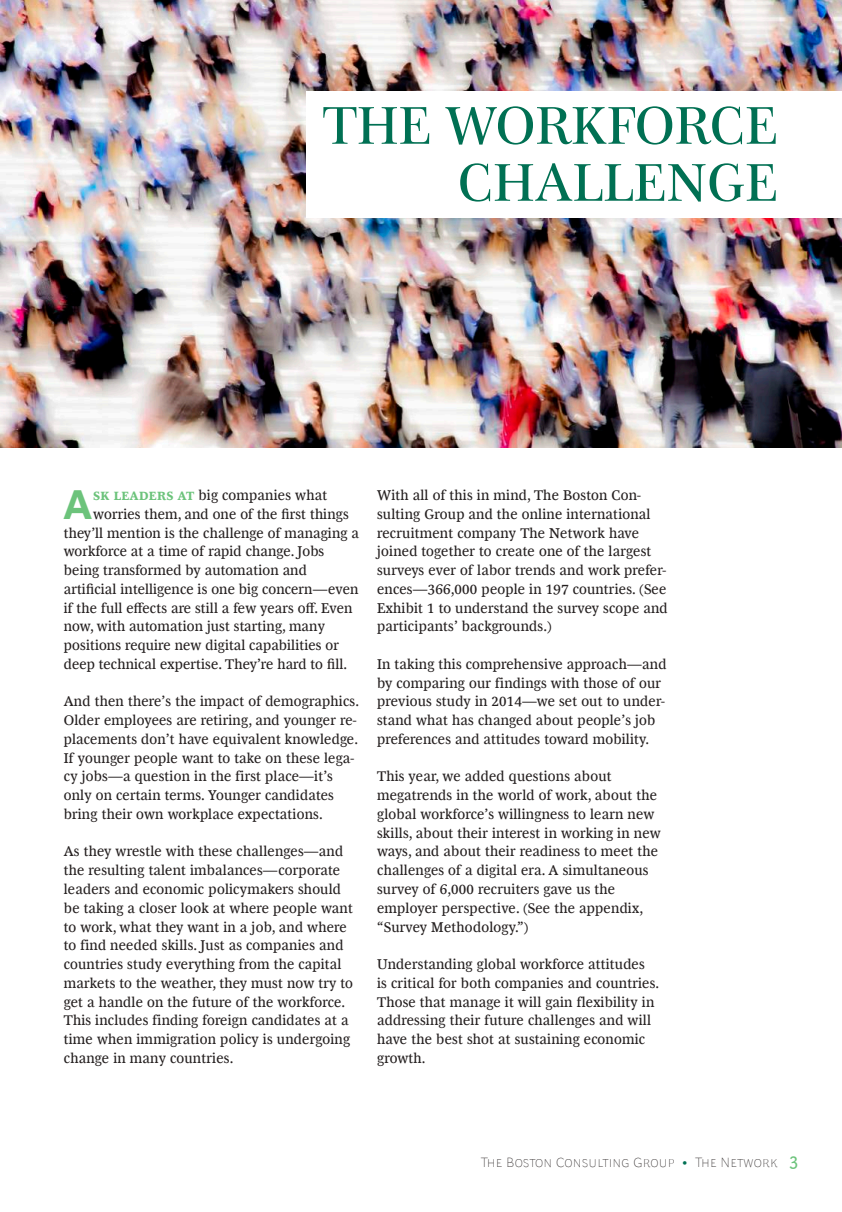
<style>
.page{position:relative;width:842px;height:1212px;background:#fff}
.page>*{position:absolute;margin:0;border:0;box-sizing:border-box;transform-origin:0 0}
.t1{font:54px/57px "Henderson BCG Serif Head";color:#007053;text-align:right}
.t2{font:700 41.85px "Henderson BCG Sans";color:#6cc37b}
.t3{font:14.25px/18.8px "Henderson BCG Serif";letter-spacing:.015em;color:#241f1f}
.t4{font:100 13.5px "Henderson BCG Sans";letter-spacing:.01em;color:#241f1f}
.s1{font-weight:700;color:#6cc37b}
.s2{font-weight:300;font-size:12px;color:#007053}
.s3{font-weight:400;font-size:18px;color:#6cc37b}
</style>
<div class="page">
<img style="left:0;top:0;width:842px;height:448px">
<div style="left:306px;top:91px;width:536px;height:127px;background:#fff"></div>
<h1 class="t1" style="left:323px;top:93px;width:457px">THE WORKFORCE<br>CHALLENGE</h1>
<h2 class="t2" style="left:64px;top:474px;width:30px">A</h2>
<p class="t3" style="left:93px;top:485px;width:235px"><span class="s1">SK LEADERS AT</span> big companies what</p>
<p class="t3" style="left:93px;top:503px;width:257px">worries them, and one of the first things</p>
<p class="t3" style="left:64px;top:522px;width:297px">they’ll mention is the challenge of managing a</p>
<p class="t3" style="left:64px;top:541px;width:262px">workforce at a time of rapid change. Jobs</p>
<p class="t3" style="left:64px;top:560px;width:245px">being transformed by automation and</p>
<p class="t3" style="left:64px;top:578px;width:296px">artificial intelligence is one big concern—even</p>
<p class="t3" style="left:64px;top:597px;width:290px">if the full effects are still a few years off. Even</p>
<p class="t3" style="left:64px;top:616px;width:263px">now, with automation just starting, many</p>
<p class="t3" style="left:64px;top:635px;width:277px">positions require new digital capabilities or</p>
<p class="t3" style="left:64px;top:653px;width:285px">deep technical expertise. They’re hard to fill.</p>
<p class="t3" style="left:64px;top:691px;width:297px">And then there’s the impact of demographics.<br>Older employees are retiring, and younger re&shy;placements don’t have equivalent knowledge.<br>If younger people want to take on these lega&shy;cy jobs—a question in the first place—it’s only on certain terms. Younger candidates bring their own workplace expectations.</p>
<p class="t3" style="left:64px;top:841px;width:291px">As they wrestle with these challenges—and the resulting talent imbalances—corporate leaders and economic policymakers should be taking a closer look at where people want to work, what they want in a job, and where to find needed skills. Just as companies and countries study everything from the capital markets to the weather, they must now try to get a handle on the future of the workforce.<br>This includes finding foreign candidates at a time when immigration policy is undergoing change in many countries.</p>
<p class="t3" style="left:377px;top:485px;width:292px">With all of this in mind, The Boston Con&shy;sulting Group and the online international recruitment company The Network have joined together to create one of the largest surveys ever of labor trends and work prefer&shy;ences—366,000 people in 197 countries. (See Exhibit 1 to understand the survey scope and participants’ backgrounds.)</p>
<p class="t3" style="left:377px;top:653px;width:291px">In taking this comprehensive approach—and by comparing our findings with those of our previous study in 2014—we set out to under&shy;stand what has changed about people’s job preferences and attitudes toward mobility.</p>
<p class="t3" style="left:377px;top:766px;width:285px">This year, we added questions about megatrends in the world of work, about the global workforce’s willingness to learn new skills, about their interest in working in new ways, and about their readiness to meet the challenges of a digital era. A simultaneous survey of 6,000 recruiters gave us the employer perspective. (See the appendix, “Survey Methodology.”)</p>
<p class="t3" style="left:377px;top:954px;width:284px">Understanding global workforce attitudes<br>is critical for both companies and countries.<br>Those that manage it will gain flexibility in addressing their future challenges and will have the best shot at sustaining economic growth.</p>
<p class="t4" style="left:481px;top:1152px;width:319px">The Boston Consulting Group <span class="s2">•</span> The Network <span class="s3">3</span></p>
</div>
